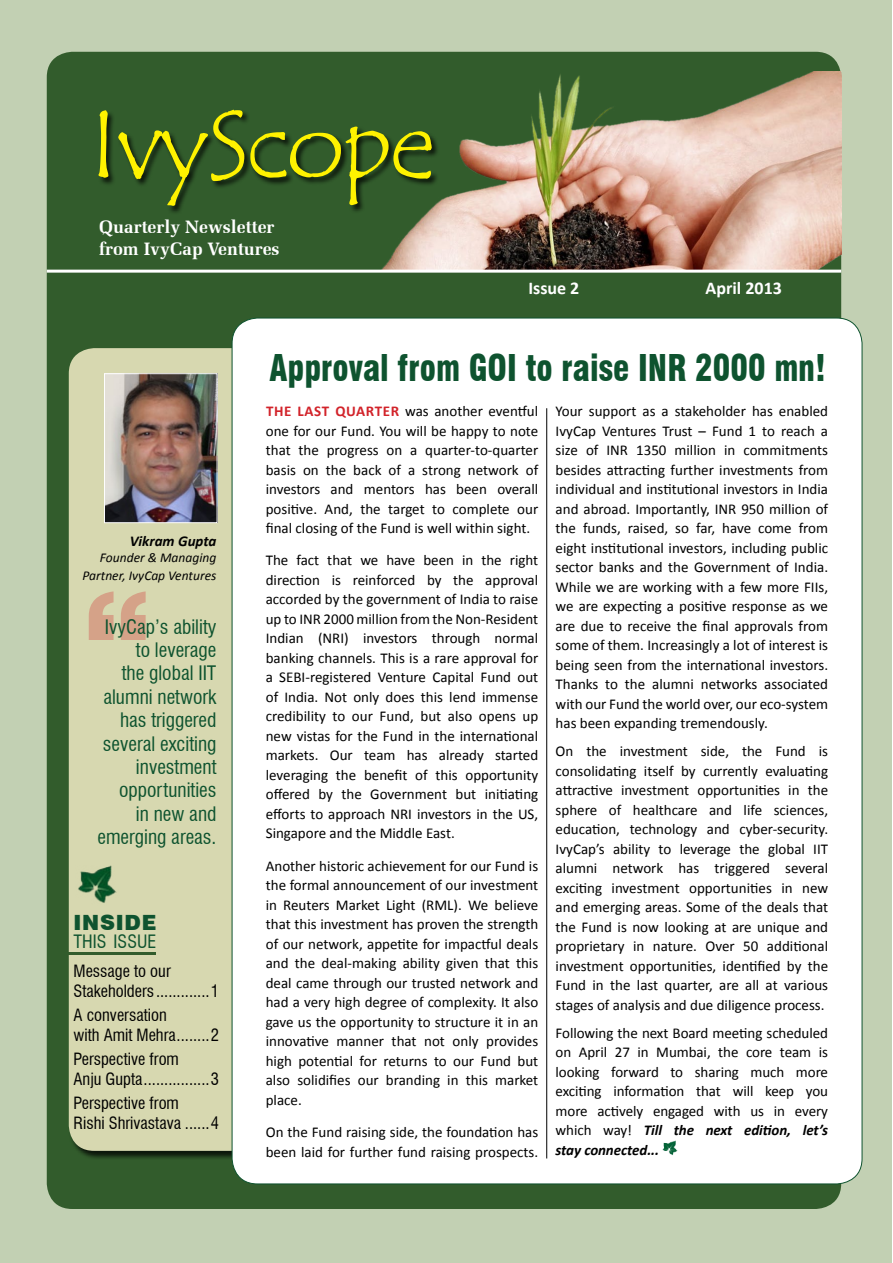
<style>
.page{position:relative;width:893px;height:1263px;background:#fff}
.page>*{position:absolute;margin:0;border:0;box-sizing:border-box;transform-origin:0 0}
.t1{font:99px "Tempus Sans ITC";letter-spacing:-.02em;color:#fff200}
.t2{font:900 condensed 36px "Swiss 721 BT";color:#0e532f;scale:.91 1}
.t3{font:900 21px "Swiss 721 BT";letter-spacing:.035em;color:#0e532f}
.t4{font:condensed 19.5px/23.4px "Swiss 721 BT";color:#0e532f;text-align:right}
.t5{font:700 18px/21.6px "Zapf Elliptical 711 BT";color:#fff}
.t6{font:700 18px "Calibri";color:#fff}
.t7{font:condensed 18px "Swiss 721 BT";color:#0e532f}
.t8{font:condensed 16.5px/19.8px "Swiss 721 BT";color:#000}
.t9{font:15px/19.5px "Calibri";color:#000;text-align:justify}
.t10{font:italic 700 15px "Calibri";color:#000}
.t11{font:italic 13.5px/18px "Calibri";color:#000;text-align:right}
.s1{font-weight:700;color:#d2232a}
.s2{font-weight:700;font-style:italic}
</style>
<div class="page">
<hr style="left:0;top:1px;width:1px;height:1262px;background:#c2d0b3">
<div style="left:1px;top:1px;width:891px;height:1262px;background:#c2d0b3"></div>
<div style="left:47px;top:52px;width:794px;height:1157px;background:#325c2c;border-radius:26px"></div>
<div style="left:69px;top:348px;width:190px;height:803px;background:#d7d8b0;border-radius:26px"></div>
<div style="left:232px;top:318px;width:630px;height:866px;background:#fff;border-radius:26px"></div>
<img style="left:353px;top:71px;width:488px;height:199px">
<div style="left:98px;top:109px;width:342px;height:105px;background:#000;opacity:.75"></div>
<hr style="left:47px;top:270px;width:794px;height:3px;background:#fff">
<svg style="left:69px;top:952px;width:87px;height:2px"></svg>
<img style="left:78px;top:866px;width:39px;height:37px">
<hr style="left:546px;top:408px;width:1px;height:750px;background:#000">
<img style="left:106px;top:375px;width:109px;height:146px">
<div style="left:104px;top:373px;width:113px;height:150px;border:1px solid #fff"></div>
<svg style="left:89px;top:591px;width:57px;height:49px"></svg>
<img style="left:662px;top:1140px;width:16px;height:15px">
<h1 class="t1" style="left:89px;top:81px;width:348px">IvyScope</h1>
<p class="t5" style="left:99px;top:216px;width:182px">Quarterly Newsletter from IvyCap Ventures</p>
<p class="t6" style="left:528px;top:277px;width:53px">Issue 2</p>
<p class="t6" style="left:705px;top:277px;width:78px">April 2013</p>
<p class="t10" style="left:130px;top:531px;width:88px">Vikram Gupta</p>
<p class="t11" style="left:83px;top:548px;width:135px">Founder &amp; Managing<br>Partner, IvyCap Ventures</p>
<h3 class="t4" style="left:97px;top:615px;width:120px">IvyCap’s ability to leverage<br>the global IIT alumni network has triggered several exciting investment opportunities<br>in new and emerging areas.</h3>
<h3 class="t3" style="left:73px;top:909px;width:84px">INSIDE</h3>
<p class="t7" style="left:73px;top:931px;width:84px">THIS ISSUE</p>
<p class="t8" style="left:73px;top:961px;width:147px">Message to our<br>Stakeholders.............1</p>
<p class="t8" style="left:73px;top:1005px;width:147px">A conversation<br>with Amit Mehra........2</p>
<p class="t8" style="left:74px;top:1049px;width:147px">Perspective from<br>Anju Gupta................3</p>
<p class="t8" style="left:74px;top:1093px;width:147px">Perspective from<br>Rishi Shrivastava ......4</p>
<h2 class="t2" style="left:270px;top:346px;width:613px">Approval from GOI to raise INR 2000 mn!</h2>
<p class="t9" style="left:266px;top:401px;width:274px"><span class="s1">THE LAST QUARTER</span> was another eventful one for our Fund. You will be happy to note that the progress on a quarter-to-quarter basis on the back of a strong network of investors and mentors has been overall positive. And, the target to complete our final closing of the Fund is well within sight.</p>
<p class="t9" style="left:266px;top:550px;width:274px">The fact that we have been in the right direction is reinforced by the approval accorded by the government of India to raise up to INR 2000 million from the Non-Resident Indian (NRI) investors through normal banking channels. This is a rare approval for a SEBI-registered Venture Capital Fund out of India. Not only does this lend immense credibility to our Fund, but also opens up new vistas for the Fund in the international markets. Our team has already started leveraging the benefit of this opportunity offered by the Government but initiating efforts to approach NRI investors in the US, Singapore and the Middle East.</p>
<p class="t9" style="left:266px;top:855px;width:274px">Another historic achievement for our Fund is the formal announcement of our investment in Reuters Market Light (RML). We believe that this investment has proven the strength of our network, appetite for impactful deals and the deal-making ability given that this deal came through our trusted network and had a very high degree of complexity. It also gave us the opportunity to structure it in an innovative manner that not only provides high potential for returns to our Fund but also solidifies our branding in this market place.</p>
<p class="t9" style="left:266px;top:1121px;width:274px">On the Fund raising side, the foundation has been laid for further fund raising prospects.</p>
<p class="t9" style="left:556px;top:401px;width:274px">Your support as a stakeholder has enabled IvyCap Ventures Trust – Fund 1 to reach a size of INR 1350 million in commitments besides attracting further investments from individual and institutional investors in India and abroad. Importantly, INR 950 million of the funds, raised, so far, have come from eight institutional investors, including public sector banks and the Government of India.<br>While we are working with a few more FIIs, we are expecting a positive response as we are due to receive the final approvals from some of them. Increasingly a lot of interest is being seen from the international investors.<br>Thanks to the alumni networks associated with our Fund the world over, our eco-system has been expanding tremendously.</p>
<p class="t9" style="left:556px;top:741px;width:274px">On the investment side, the Fund is consolidating itself by currently evaluating attractive investment opportunities in the sphere of healthcare and life sciences, education, technology and cyber-security.<br>IvyCap’s ability to leverage the global IIT alumni network has triggered several exciting investment opportunities in new and emerging areas. Some of the deals that the Fund is now looking at are unique and proprietary in nature. Over 50 additional investment opportunities, identified by the Fund in the last quarter, are all at various stages of analysis and due diligence process.</p>
<p class="t9" style="left:556px;top:1022px;width:274px">Following the next Board meeting scheduled on April 27 in Mumbai, the core team is looking forward to sharing much more exciting information that will keep you more actively engaged with us in every which way! <span class="s2">Till the next edition, let’s stay connected...</span></p>
</div>
